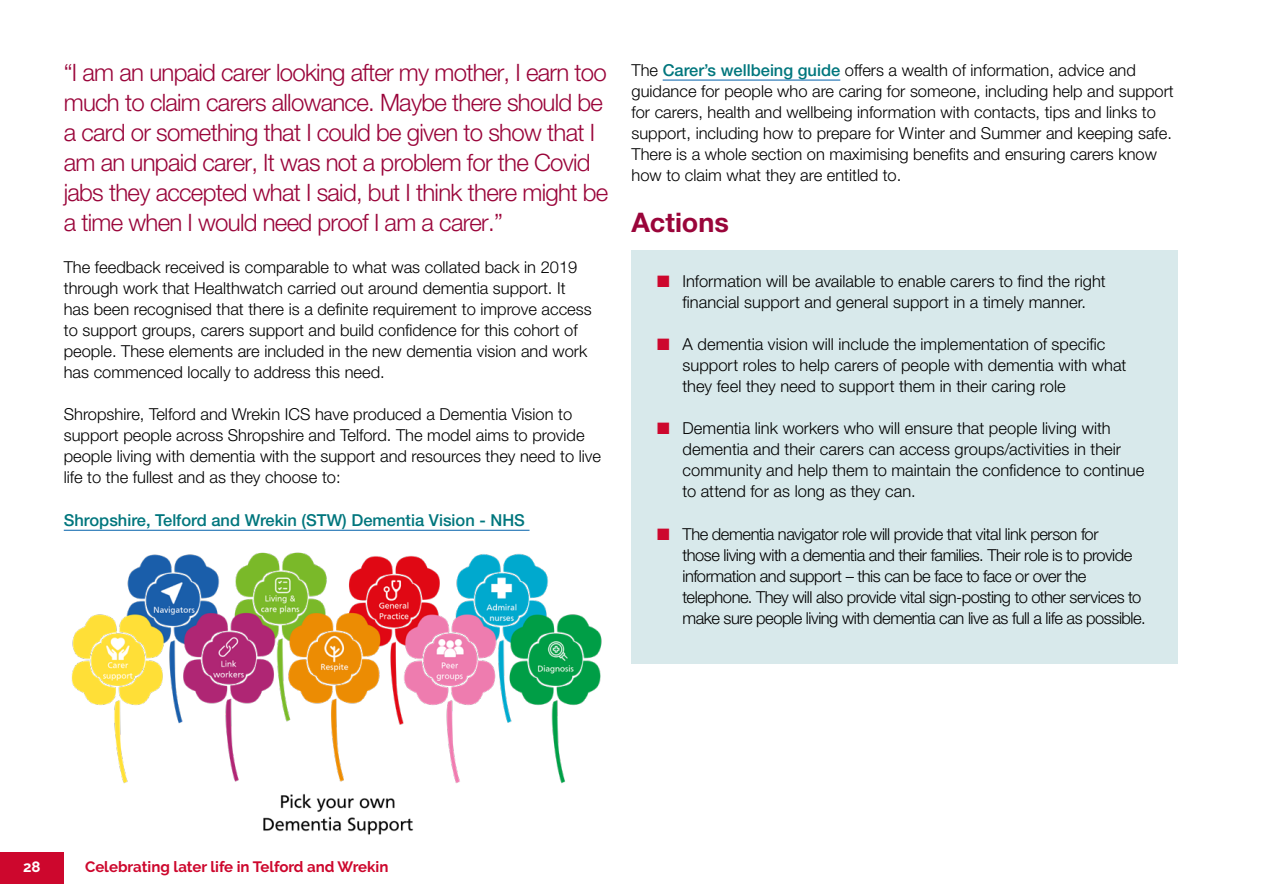
<style>
.page{position:relative;width:1263px;height:893px;background:#fff}
.page>*{position:absolute;margin:0;border:0;box-sizing:border-box;transform-origin:0 0}
.TWC_minor_heading{font:700 27px "Helvetica Neue LT Std";color:#9a053a}
.Quote_light{font:300 24px/30px "Helvetica Neue LT Std";letter-spacing:-.03em;color:#9a053a}
.TWC_Body_text{font:300 16.5px/21px "Helvetica Neue LT Std";color:#000}
.TWC_Body_text-2{font:300 16.5px/21px "Helvetica Neue LT Std";letter-spacing:-.03em;color:#000}
.TWC_Body_text-3{font:500 16.5px "Helvetica Neue LT Std";color:#00767d}
.t1{font:700 15px "Raleway";color:#cd072d}
.t2{font:700 15px "Raleway";color:#fff}
.s1{font-weight:500;color:#00767d}
.s2{color:#cd072d}
</style>
<div class="page">
<img style="left:71px;top:552px;width:531px;height:282px">
<div style="left:0;top:852px;width:64px;height:32px;background:#cd072d"></div>
<div style="left:632px;top:250px;width:546px;height:413px;background:#d8e9eb"></div>
<hr style="left:64px;top:530px;width:465px;height:1px;background:#005faa">
<hr style="left:663px;top:80px;width:177px;height:1px;background:#005faa">
<p class="Quote_light" style="left:64px;top:57px;width:546px">“I am an unpaid carer looking after my mother, I earn too much to claim carers allowance. Maybe there should be a card or something that I could be given to show that I am an unpaid carer, It was not a problem for the Covid jabs they accepted what I said, but I think there might be a time when I would need proof I am a carer.”</p>
<p class="TWC_Body_text" style="left:64px;top:256px;width:529px">The feedback received is comparable to what was collated back in 2019 through work that Healthwatch carried out around dementia support. It has been recognised that there is a definite requirement to improve access to support groups, carers support and build confidence for this cohort of people. These elements are included in the new dementia vision and work has commenced locally to address this need.</p>
<p class="TWC_Body_text" style="left:64px;top:404px;width:539px">Shropshire, Telford and Wrekin ICS have produced a Dementia Vision to support people across Shropshire and Telford. The model aims to provide people living with dementia with the support and resources they need to live life to the fullest and as they choose to:</p>
<p class="TWC_Body_text-3" style="left:64px;top:510px;width:463px">Shropshire, Telford and Wrekin (STW) Dementia Vision - NHS</p>
<p class="TWC_Body_text" style="left:631px;top:59px;width:544px">The <span class="s1">Carer’s wellbeing guide</span> offers a wealth of information, advice and guidance for people who are caring for someone, including help and support for carers, health and wellbeing information with contacts, tips and links to support, including how to prepare for Winter and Summer and keeping safe.<br>There is a whole section on maximising benefits and ensuring carers know how to claim what they are entitled to.</p>
<p class="TWC_minor_heading" style="left:631px;top:205px;width:99px">Actions</p>
<p class="TWC_Body_text" style="left:657px;top:270px;width:450px;text-align:center"><span class="s2">■</span> Information will be available to enable carers to find the right financial support and general support in a timely manner.</p>
<p class="TWC_Body_text" style="left:682px;top:333px;width:445px;text-indent:-26px"><span class="s2">■</span> A dementia vision will include the implementation of specific support roles to help carers of people with dementia with what they feel they need to support them in their caring role</p>
<p class="TWC_Body_text" style="left:682px;top:418px;width:463px;text-indent:-26px"><span class="s2">■</span> Dementia link workers who will ensure that people living with dementia and their carers can access groups/activities in their community and help them to maintain the confidence to continue to attend for as long as they can.</p>
<p class="TWC_Body_text-2" style="left:682px;top:523px;width:464px;text-indent:-26px"><span class="s2">■</span> The dementia navigator role will provide that vital link person for<br>those living with a dementia and their families. Their role is to provide information and support – this can be face to face or over the telephone. They will also provide vital sign-posting to other services to make sure people living with dementia can live as full a life as possible.</p>
<p class="t2" style="left:23px;top:858px;width:19px">28</p>
<p class="t1" style="left:85px;top:858px;width:305px">Celebrating later life in Telford and Wrekin</p>
</div>
